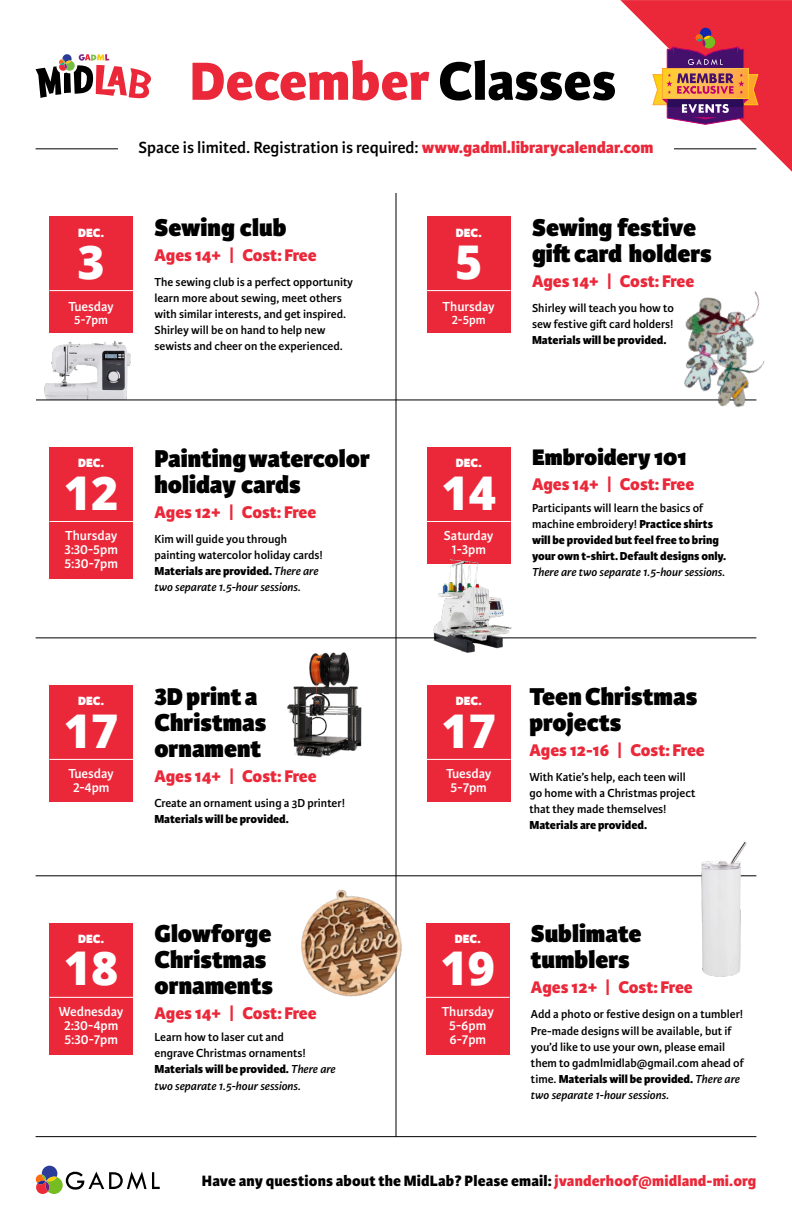
<style>
.page{position:relative;width:792px;height:1224px;background:#fff}
.page>*{position:absolute;margin:0;border:0;box-sizing:border-box;transform-origin:0 0}
.t1{font:800 57.3px "Karmina Sans";color:#ea2839}
.t2{font:800 46.5px "Open Sans";color:#fff}
.t3{font:800 26px/26px "Karmina Sans";color:#000}
.t4{font:800 24px "Karmina Sans";color:#000}
.t5{font:800 18px "Karmina Sans";color:#ea2839}
.t6{font:600 17.3px "Karmina Sans";color:#000}
.t7{font:800 16px "Karmina Sans";letter-spacing:.01em;color:#000}
.t8{font:600 13.9px/13.9px "Karmina Sans";color:#fff;text-align:center}
.t9{font:600 13px "Karmina Sans";color:#fff}
.t10{font:800 12.8px "Karmina Sans";color:#fff}
.t11{font:600 12.3px/16px "Karmina Sans";color:#000}
.t12{font:800 12.3px/16px "Karmina Sans";color:#000}
.t13{font:italic 600 12.3px "Karmina Sans";color:#000}
.s1{color:#000}
.s2{font-weight:800;color:#ea2839}
.s3{font-weight:800}
.s4{font-style:italic}
.s5{font-weight:600}
.s6{color:#ea2839}
</style>
<div class="page">
<div style="left:427px;top:216px;width:84px;height:116px;background:#ea2839"></div>
<hr style="left:427px;top:290px;width:84px;height:1px;background:#fff">
<div style="left:49px;top:216px;width:84px;height:116px;background:#ea2839"></div>
<hr style="left:49px;top:290px;width:84px;height:1px;background:#fff">
<img style="left:44px;top:341px;width:87px;height:59px">
<hr style="left:36px;top:638px;width:720px;height:1px;background:#000">
<hr style="left:36px;top:149px;width:720px;height:1px;background:#000">
<hr style="left:36px;top:875px;width:720px;height:1px;background:#000">
<svg style="left:36px;top:54px;width:115px;height:45px"></svg>
<svg style="left:620px;top:0;width:172px;height:172px"></svg>
<div style="left:118px;top:140px;width:556px;height:13px;background:#fff"></div>
<hr style="left:36px;top:400px;width:720px;height:1px;background:#000">
<hr style="left:396px;top:193px;width:1px;height:944px;background:#000">
<hr style="left:36px;top:1136px;width:720px;height:1px;background:#000">
<div style="left:49px;top:923px;width:84px;height:132px;background:#ea2839"></div>
<hr style="left:49px;top:997px;width:84px;height:1px;background:#fff">
<div style="left:426px;top:923px;width:84px;height:132px;background:#ea2839"></div>
<hr style="left:426px;top:997px;width:84px;height:1px;background:#fff">
<div style="left:49px;top:447px;width:84px;height:132px;background:#ea2839"></div>
<hr style="left:49px;top:521px;width:84px;height:1px;background:#fff">
<div style="left:427px;top:447px;width:84px;height:116px;background:#ea2839"></div>
<hr style="left:427px;top:521px;width:84px;height:1px;background:#fff">
<div style="left:427px;top:685px;width:84px;height:116px;background:#ea2839"></div>
<hr style="left:427px;top:759px;width:84px;height:1px;background:#fff">
<div style="left:49px;top:685px;width:84px;height:116px;background:#ea2839"></div>
<hr style="left:49px;top:759px;width:84px;height:1px;background:#fff">
<img style="left:287px;top:652px;width:75px;height:106px">
<svg style="left:36px;top:1166px;width:124px;height:28px"></svg>
<img style="left:434px;top:559px;width:77px;height:94px">
<img style="left:691px;top:841px;width:62px;height:136px">
<img style="left:631px;top:291px;width:134px;height:117px">
<img style="left:288px;top:874px;width:130px;height:135px">
<h1 class="t1" style="left:190px;top:48px;width:428px">December <span class="s1">Classes</span></h1>
<h3 class="t6" style="left:138px;top:138px;width:517px">Space is limited. Registration is required: <span class="s2">www.gadml.librarycalendar.com</span></h3>
<p class="t10" style="left:78px;top:225px;width:28px">DEC.</p>
<h2 class="t2" style="left:78px;top:226px;width:29px">3</h2>
<p class="t8" style="left:69px;top:300px;width:47px">Tuesday</p>
<p class="t9" style="left:74px;top:312px;width:35px">5-7pm</p>
<h3 class="t3" style="left:154px;top:215px;width:134px">Sewing club</h3>
<h3 class="t5" style="left:154px;top:244px;width:164px">Ages 14+ | Cost: Free</h3>
<p class="t11" style="left:154px;top:274px;width:200px">The sewing club is a perfect opportunity learn more about sewing, meet others with similar interests, and get inspired.<br>Shirley will be on hand to help new sewists and cheer on the experienced.</p>
<p class="t10" style="left:456px;top:225px;width:28px">DEC.</p>
<h2 class="t2" style="left:455px;top:226px;width:29px">5</h2>
<p class="t8" style="left:443px;top:300px;width:54px">Thursday</p>
<p class="t9" style="left:452px;top:312px;width:36px">2-5pm</p>
<h3 class="t3" style="left:532px;top:215px;width:181px">Sewing festive gift card holders</h3>
<h3 class="t5" style="left:532px;top:270px;width:164px">Ages 14+ | Cost: Free</h3>
<p class="t11" style="left:532px;top:300px;width:143px">Shirley will teach you how to sew festive gift card holders!</p>
<p class="t12" style="left:532px;top:332px;width:136px">Materials will be provided.</p>
<p class="t10" style="left:78px;top:456px;width:28px">DEC.</p>
<h2 class="t2" style="left:64px;top:457px;width:56px">12</h2>
<p class="t8" style="left:64px;top:529px;width:55px;text-align:justify">Thursday 3:30-5pm 5:30-7pm</p>
<h3 class="t3" style="left:154px;top:446px;width:217px">Painting watercolor holiday cards</h3>
<h3 class="t5" style="left:154px;top:501px;width:163px">Ages 12+ | Cost: Free</h3>
<p class="t11" style="left:154px;top:531px;width:170px">Kim will guide you through painting watercolor holiday cards!<br><span class="s3">Materials are provided.</span> <span class="s4">There are two separate 1.5-hour sessions.</span></p>
<p class="t10" style="left:456px;top:456px;width:28px">DEC.</p>
<h2 class="t2" style="left:442px;top:457px;width:56px">14</h2>
<p class="t8" style="left:444px;top:529px;width:51px">Saturday<br>1-3pm</p>
<h3 class="t4" style="left:532px;top:443px;width:156px">Embroidery 101</h3>
<h3 class="t5" style="left:532px;top:474px;width:164px">Ages 14+ | Cost: Free</h3>
<p class="t12" style="left:532px;top:500px;width:196px"><span class="s5">Participants will learn the basics of machine embroidery!</span> Practice shirts will be provided but feel free to bring your own t-shirt. Default designs only.</p>
<p class="t13" style="left:532px;top:565px;width:195px">There are two separate 1.5-hour sessions.</p>
<p class="t10" style="left:78px;top:694px;width:28px">DEC.</p>
<h2 class="t2" style="left:64px;top:695px;width:56px">17</h2>
<p class="t8" style="left:69px;top:767px;width:47px">Tuesday<br>2-4pm</p>
<h3 class="t3" style="left:154px;top:684px;width:114px">3D print a<br>Christmas ornament</h3>
<h3 class="t5" style="left:154px;top:765px;width:164px">Ages 14+ | Cost: Free</h3>
<p class="t11" style="left:154px;top:795px;width:192px">Create an ornament using a 3D printer!</p>
<p class="t12" style="left:154px;top:811px;width:136px">Materials will be provided.</p>
<p class="t10" style="left:456px;top:694px;width:28px">DEC.</p>
<h2 class="t2" style="left:442px;top:695px;width:56px">17</h2>
<p class="t8" style="left:446px;top:767px;width:47px">Tuesday<br>5-7pm</p>
<h3 class="t3" style="left:529px;top:684px;width:169px">Teen Christmas projects</h3>
<h3 class="t5" style="left:529px;top:739px;width:177px">Ages 12-16 | Cost: Free</h3>
<p class="t11" style="left:529px;top:769px;width:168px">With Katie’s help, each teen will go home with a Christmas project that they made themselves!</p>
<p class="t12" style="left:529px;top:817px;width:119px">Materials are provided.</p>
<p class="t10" style="left:78px;top:931px;width:28px">DEC.</p>
<h2 class="t2" style="left:64px;top:933px;width:56px">18</h2>
<p class="t8" style="left:59px;top:1004px;width:66px">Wednesday<br>2:30-4pm<br>5:30-7pm</p>
<h3 class="t3" style="left:154px;top:922px;width:120px">Glowforge<br>Christmas ornaments</h3>
<h3 class="t5" style="left:154px;top:1003px;width:164px">Ages 14+ | Cost: Free</h3>
<p class="t11" style="left:154px;top:1030px;width:183px">Learn how to laser cut and<br>engrave Christmas ornaments!<br><span class="s3">Materials will be provided.</span> <span class="s4">There are two separate 1.5-hour sessions.</span></p>
<p class="t10" style="left:455px;top:931px;width:28px">DEC.</p>
<h2 class="t2" style="left:441px;top:933px;width:56px">19</h2>
<p class="t8" style="left:442px;top:1004px;width:54px">Thursday<br>5-6pm<br>6-7pm</p>
<h3 class="t3" style="left:531px;top:922px;width:112px">Sublimate tumblers</h3>
<h3 class="t5" style="left:531px;top:977px;width:163px">Ages 12+ | Cost: Free</h3>
<p class="t11" style="left:531px;top:1007px;width:214px">Add a photo or festive design on a tumbler!<br>Pre-made designs will be available, but if you’d like to use your own, please email them to gadmlmidlab@gmail.com ahead of time. <span class="s3">Materials will be provided.</span> <span class="s4">There are two separate 1-hour sessions.</span></p>
<h3 class="t7" style="left:202px;top:1171px;width:556px">Have any questions about the MidLab? Please email: <span class="s6">jvanderhoof@midland-mi.org</span></h3>
</div>
